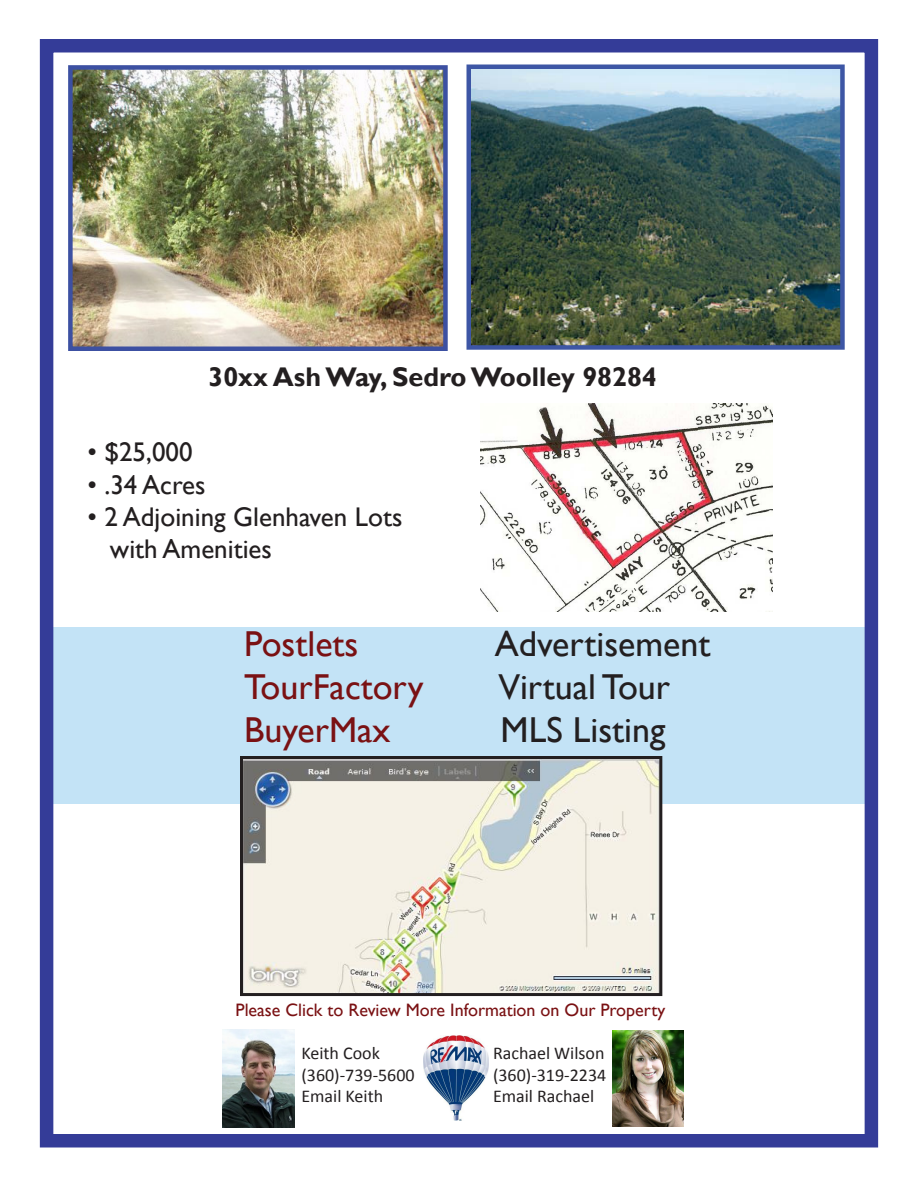
<style>
.page{position:relative;width:918px;height:1188px;background:#fff}
.page>*{position:absolute;margin:0;border:0;box-sizing:border-box;transform-origin:0 0}
.t1{font:36px "Gill Sans";color:#231f20}
.t2{font:36px "Gill Sans";color:#7a1113}
.t3{font:27px/32.4px "Gill Sans";color:#231f20}
.t4{font:700 27px "Gill Sans";color:#231f20}
.t5{font:18px/21.6px "Calibri";color:#231f20}
.t6{font:18px "Gill Sans";color:#7a1113}
</style>
<div class="page">
<div style="left:40px;top:627px;width:837px;height:177px;background:#c3e3f6"></div>
<div style="left:40px;top:39px;width:838px;height:1109px;border:14px solid #343c98"></div>
<img style="left:244px;top:760px;width:414px;height:232px">
<div style="left:240px;top:756px;width:422px;height:240px;border:3px solid #231f20"></div>
<img style="left:222px;top:1029px;width:72px;height:98px">
<img style="left:612px;top:1030px;width:71px;height:97px">
<img style="left:423px;top:1035px;width:65px;height:86px">
<img style="left:73px;top:70px;width:370px;height:276px">
<div style="left:68px;top:65px;width:380px;height:286px;border:4px solid #3c50a2"></div>
<img style="left:471px;top:69px;width:369px;height:276px">
<div style="left:466px;top:64px;width:379px;height:286px;border:4px solid #3d56a5"></div>
<img style="left:480px;top:403px;width:293px;height:209px">
<p class="t4" style="left:208px;top:361px;width:450px">30xx Ash Way, Sedro Woolley 98284</p>
<p class="t3" style="left:87px;top:436px;width:107px">• $25,000</p>
<p class="t3" style="left:87px;top:469px;width:120px">• .34 Acres</p>
<p class="t3" style="left:110px;top:501px;width:294px;text-indent:-23px">• 2 Adjoining Glenhaven Lots with Amenities</p>
<p class="t2" style="left:244px;top:623px;width:116px">Postlets</p>
<p class="t1" style="left:495px;top:623px;width:217px">Advertisement</p>
<p class="t2" style="left:244px;top:666px;width:181px">TourFactory</p>
<p class="t1" style="left:498px;top:666px;width:173px">Virtual Tour</p>
<p class="t2" style="left:244px;top:709px;width:148px">BuyerMax</p>
<p class="t1" style="left:501px;top:709px;width:166px">MLS Listing</p>
<p class="t6" style="left:236px;top:999px;width:431px">Please Click to Review More Information on Our Property</p>
<p class="t5" style="left:302px;top:1041px;width:115px">Keith Cook (360)-739-5600<br>Email Keith</p>
<p class="t5" style="left:493px;top:1041px;width:115px;text-align:justify">Rachael Wilson (360)-319-2234<br>Email Rachael</p>
</div>
